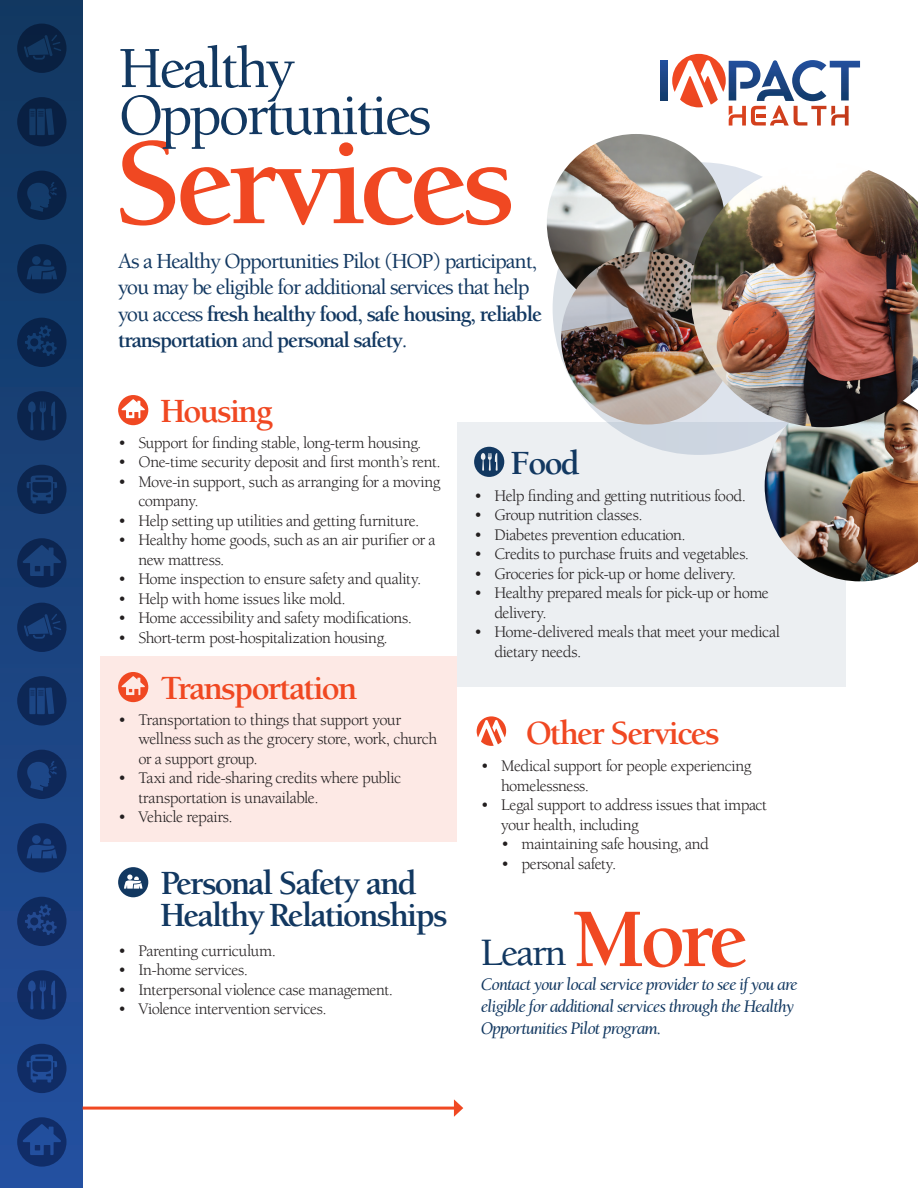
<style>
.page{position:relative;width:918px;height:1188px;background:#fff}
.page>*{position:absolute;margin:0;border:0;box-sizing:border-box;transform-origin:0 0}
.t1{font:700 126.75px "Berkeley Pro";letter-spacing:-.05em;color:#f04822}
.t2{font:500 59.85px/47.1px "Berkeley Pro";letter-spacing:-.05em;color:#123861}
.t3{font:500 39.45px "Berkeley Pro";letter-spacing:-.05em;color:#123861}
.t4{font:700 34.5px/31.5px "Berkeley Pro";letter-spacing:-.05em;color:#123861}
.t5{font:700 34.5px "Berkeley Pro";letter-spacing:-.05em;color:#f04822}
.t6{font:500 21.9px/26.2px "Berkeley Pro";letter-spacing:-.05em;color:#123861}
.t7{font:italic 18px/21.6px "Berkeley Pro";letter-spacing:-.05em;color:#123861}
.t8{font:16.5px/19.5px "Berkeley Pro";letter-spacing:-.03em;color:#231f20}
.s1{font-weight:700}
.s2{font-weight:700;font-size:85.5px;color:#f04822}
</style>
<div class="page">
<div style="left:101px;top:656px;width:356px;height:185px;background:#fde9e5"></div>
<div style="left:457px;top:422px;width:388px;height:265px;background:#eceff2"></div>
<svg style="left:553px;top:162px;width:292px;height:293px;background:#cfd7e1"></svg>
<img style="left:765px;top:427px;width:153px;height:154px">
<svg style="left:118px;top:395px;width:30px;height:30px"></svg>
<svg style="left:474px;top:447px;width:30px;height:30px"></svg>
<svg style="left:118px;top:672px;width:30px;height:30px"></svg>
<svg style="left:118px;top:867px;width:30px;height:30px"></svg>
<svg style="left:477px;top:716px;width:29px;height:30px"></svg>
<svg style="left:660px;top:61px;width:8px;height:39px"></svg>
<svg style="left:672px;top:54px;width:188px;height:72px"></svg>
<div style="left:0;top:0;width:83px;height:1188px;background:linear-gradient(to bottom,#11375f,#24509f)"></div>
<img style="left:547px;top:134px;width:178px;height:178px;border-radius:89px">
<img style="left:561px;top:252px;width:173px;height:173px;border-radius:86px">
<img style="left:691px;top:162px;width:227px;height:265px">
<hr style="left:83px;top:1107px;width:374px;height:3px;background:#f04822">
<svg style="left:454px;top:1099px;width:9px;height:18px"></svg>
<svg style="left:17px;top:171px;width:50px;height:49px;background:#0d2c55"></svg>
<svg style="left:17px;top:465px;width:50px;height:49px;background:#102f5e"></svg>
<svg style="left:17px;top:24px;width:50px;height:49px;background:#0c294d"></svg>
<svg style="left:17px;top:318px;width:50px;height:49px;background:#0c2c58"></svg>
<svg style="left:17px;top:538px;width:50px;height:50px;background:#123365"></svg>
<svg style="left:17px;top:244px;width:50px;height:49px;background:#0d2c56"></svg>
<svg style="left:17px;top:391px;width:50px;height:50px;background:#0f2d5a"></svg>
<svg style="left:17px;top:97px;width:50px;height:49px;background:#0d2b52"></svg>
<svg style="left:17px;top:750px;width:50px;height:49px;background:#14356d"></svg>
<svg style="left:17px;top:1044px;width:50px;height:49px;background:#163877"></svg>
<svg style="left:17px;top:603px;width:50px;height:49px;background:#113164"></svg>
<svg style="left:17px;top:897px;width:50px;height:49px;background:#153570"></svg>
<svg style="left:17px;top:1117px;width:50px;height:50px;background:#183d81"></svg>
<svg style="left:17px;top:823px;width:50px;height:50px;background:#14356f"></svg>
<svg style="left:17px;top:970px;width:50px;height:50px;background:#163673"></svg>
<svg style="left:17px;top:676px;width:50px;height:50px;background:#133469"></svg>
<h2 class="t2" style="left:119px;top:45px;width:314px">Healthy<br>Opportunities</h2>
<h1 class="t1" style="left:114px;top:111px;width:403px">Services</h1>
<h3 class="t6" style="left:118px;top:248px;width:426px">As a Healthy Opportunities Pilot (HOP) participant, you may be eligible for additional services that help you access <span class="s1">fresh healthy food, safe housing, reliable transportation</span> and <span class="s1">personal safety</span>.</h3>
<h3 class="t5" style="left:160px;top:391px;width:114px">Housing</h3>
<p class="t8" style="left:118px;top:433px;width:305px">• Support for finding stable, long-term housing.</p>
<p class="t8" style="left:118px;top:452px;width:324px">• One-time security deposit and first month’s rent.</p>
<p class="t8" style="left:138px;top:472px;width:304px;text-indent:-20px">• Move-in support, such as arranging for a moving company.</p>
<p class="t8" style="left:118px;top:511px;width:303px">• Help setting up utilities and getting furniture.</p>
<p class="t8" style="left:138px;top:530px;width:299px;text-indent:-20px">• Healthy home goods, such as an air purifier or a new mattress.</p>
<p class="t8" style="left:118px;top:569px;width:305px">• Home inspection to ensure safety and quality.</p>
<p class="t8" style="left:118px;top:589px;width:229px">• Help with home issues like mold.</p>
<p class="t8" style="left:118px;top:608px;width:295px">• Home accessibility and safety modifications.</p>
<p class="t8" style="left:118px;top:628px;width:271px">• Short-term post-hospitalization housing.</p>
<h3 class="t5" style="left:160px;top:668px;width:198px">Transportation</h3>
<p class="t8" style="left:138px;top:710px;width:301px;text-indent:-20px">• Transportation to things that support your wellness such as the grocery store, work, church or a support group.</p>
<p class="t8" style="left:138px;top:768px;width:264px;text-indent:-20px">• Taxi and ride-sharing credits where public transportation is unavailable.</p>
<p class="t8" style="left:118px;top:807px;width:116px">• Vehicle repairs.</p>
<h3 class="t4" style="left:160px;top:868px;width:289px">Personal Safety and<br>Healthy Relationships</h3>
<p class="t8" style="left:118px;top:941px;width:159px">• Parenting curriculum.</p>
<p class="t8" style="left:118px;top:960px;width:131px">• In-home services.</p>
<p class="t8" style="left:118px;top:980px;width:277px">• Interpersonal violence case management.</p>
<p class="t8" style="left:118px;top:999px;width:210px">• Violence intervention services.</p>
<h3 class="t4" style="left:510px;top:448px;width:71px">Food</h3>
<p class="t8" style="left:474px;top:486px;width:273px">• Help finding and getting nutritious food.</p>
<p class="t8" style="left:474px;top:506px;width:170px">• Group nutrition classes.</p>
<p class="t8" style="left:474px;top:525px;width:213px">• Diabetes prevention education.</p>
<p class="t8" style="left:474px;top:545px;width:277px">• Credits to purchase fruits and vegetables.</p>
<p class="t8" style="left:474px;top:564px;width:264px">• Groceries for pick-up or home delivery.</p>
<p class="t8" style="left:494px;top:584px;width:276px;text-indent:-20px">• Healthy prepared meals for pick-up or home delivery.</p>
<p class="t8" style="left:494px;top:623px;width:287px;text-indent:-20px">• Home-delivered meals that meet your medical dietary needs.</p>
<h3 class="t5" style="left:526px;top:713px;width:195px">Other Services</h3>
<p class="t8" style="left:501px;top:756px;width:252px;text-indent:-20px">• Medical support for people experiencing homelessness.</p>
<p class="t8" style="left:501px;top:795px;width:267px;text-indent:-20px">• Legal support to address issues that impact your health, including</p>
<p class="t8" style="left:501px;top:834px;width:209px">• maintaining safe housing, and</p>
<p class="t8" style="left:501px;top:854px;width:117px">• personal safety.</p>
<h3 class="t3" style="left:481px;top:930px;width:269px">Learn <span class="s2">More</span></h3>
<p class="t7" style="left:481px;top:974px;width:318px">Contact your local service provider to see if you are eligible for additional services through the Healthy<br>Opportunities Pilot program.</p>
</div>
